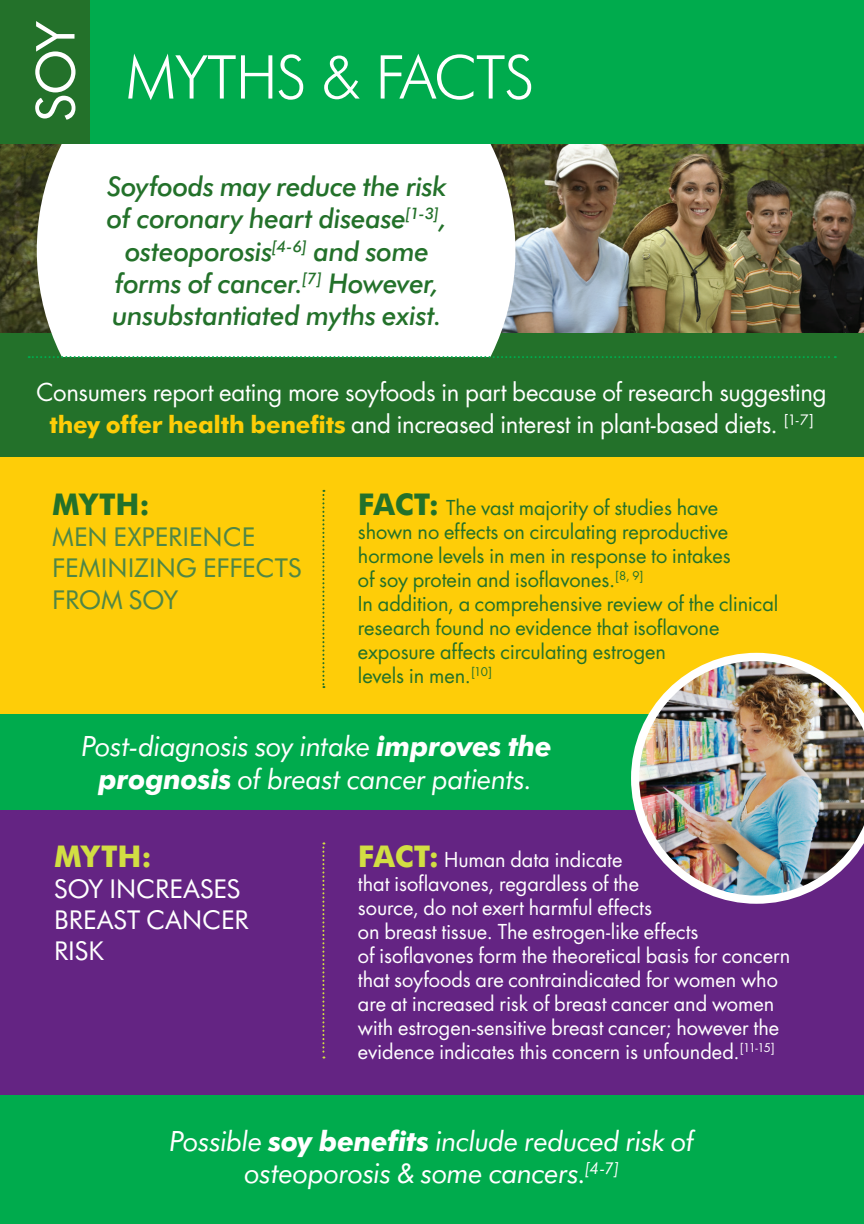
<style>
.page{position:relative;width:864px;height:1224px;background:#fff}
.page>*{position:absolute;margin:0;border:0;box-sizing:border-box;transform-origin:0 0}
.t1{font:300 60.4px "Futura BT";letter-spacing:-.02em;color:#fff}
.t2{font:53.6px "Futura BT";color:#fff}
.t3{font:700 30px "Futura BT";color:#23712a}
.t4{font:700 30px "Futura BT";color:#d2de43}
.t5{font:italic 28px/32.8px "Futura BT";letter-spacing:-.015em;color:#fff;text-align:center}
.t6{font:italic 500 27.2px/32.4px "Futura BT";letter-spacing:-.015em;color:#23712a;text-align:center}
.t7{font:26px/31.2px "Futura BT";color:#4f8646}
.t8{font:26px/31.2px "Futura BT";letter-spacing:.005em;color:#fff}
.t9{font:24px/32px "Futura";letter-spacing:-.01em;color:#fff;text-align:center}
.t10{font:20px/24px "Futura";letter-spacing:-.005em;color:#fff}
.t11{font:20px/24px "Futura";letter-spacing:-.005em;color:#23712a}
.s1{font-family:"Futura BT";font-weight:700;color:#fecd08}
.s2{font-family:"Futura BT";font-weight:700;font-size:30px}
.s3{font-weight:700}
.s4{font-family:"Futura BT";font-weight:700;font-size:30px;color:#d2de43}
</style>
<div class="page">
<div style="left:0;top:285px;width:864px;height:99px;background:#23712a"></div>
<img style="left:490px;top:144px;width:374px;height:189px">
<img style="left:0;top:144px;width:62px;height:189px">
<div style="left:37px;top:11px;width:478px;height:479px;background:#fff;border-radius:50%"></div>
<div style="left:0;top:456px;width:864px;height:317px;background:#fecd08"></div>
<div style="left:0;top:714px;width:864px;height:95px;background:#00ab4d"></div>
<div style="left:0;top:810px;width:864px;height:334px;background:#642483"></div>
<div style="left:89px;top:0;width:775px;height:144px;background:#00ab4d"></div>
<div style="left:0;top:357px;width:864px;height:99px;background:#23712a"></div>
<svg style="left:29px;top:356px;width:807px;height:2px"></svg>
<svg style="left:322px;top:490px;width:2px;height:198px"></svg>
<svg style="left:322px;top:842px;width:2px;height:217px"></svg>
<img style="left:631px;top:653px;width:233px;height:251px">
<div style="left:0;top:1096px;width:864px;height:128px;background:#00ab4d"></div>
<div style="left:0;top:0;width:89px;height:144px;background:#23712a"></div>
<h2 class="t2" style="left:23px;top:122px;width:102px;rotate:-90deg">SOY</h2>
<h1 class="t1" style="left:126px;top:40px;width:410px">MYTHS &amp; FACTS</h1>
<h3 class="t6" style="left:107px;top:170px;width:342px">Soyfoods may reduce the risk of coronary heart disease<sup>[1-3]</sup>, osteoporosis<sup>[4-6]</sup> and some forms of cancer.<sup>[7]</sup> However, unsubstantiated myths exist.</h3>
<p class="t9" style="left:37px;top:376px;width:792px">Consumers report eating more soyfoods in part because of research suggesting <span class="s1">they offer health benefits</span> and increased interest in plant-based diets. <sup>[1-7]</sup></p>
<h3 class="t3" style="left:52px;top:486px;width:99px">MYTH:</h3>
<h3 class="t7" style="left:52px;top:521px;width:251px">MEN EXPERIENCE<br>FEMINIZING EFFECTS<br>FROM SOY</h3>
<p class="t11" style="left:358px;top:496px;width:422px"><span class="s2">FACT:</span> The vast majority of studies have<br>shown no effects on circulating reproductive hormone levels in men in response to intakes<br>of soy protein and isoflavones.<sup>[8,</sup> <sup>9]<br></sup>In addition, a comprehensive review of the clinical research found no evidence that isoflavone exposure affects circulating estrogen<br>levels in men.<sup>[10]</sup></p>
<h3 class="t5" style="left:81px;top:729px;width:472px">Post-diagnosis soy intake <span class="s3">improves the prognosis</span> of breast cancer patients.</h3>
<h3 class="t4" style="left:54px;top:838px;width:99px">MYTH:</h3>
<h3 class="t8" style="left:54px;top:873px;width:196px">SOY INCREASES<br>BREAST CANCER<br>RISK</h3>
<p class="t10" style="left:358px;top:847px;width:434px"><span class="s4">FACT:</span> Human data indicate<br>that isoflavones, regardless of the<br>source, do not exert harmful effects<br>on breast tissue. The estrogen-like effects<br>of isoflavones form the theoretical basis for concern that soyfoods are contraindicated for women who are at increased risk of breast cancer and women with estrogen-sensitive breast cancer; however the evidence indicates this concern is unfounded.<sup>[11-15]</sup></p>
<h3 class="t5" style="left:169px;top:1124px;width:527px">Possible <span class="s3">soy benefits</span> include reduced risk of osteoporosis &amp; some cancers.<sup>[4-7]</sup></h3>
</div>
